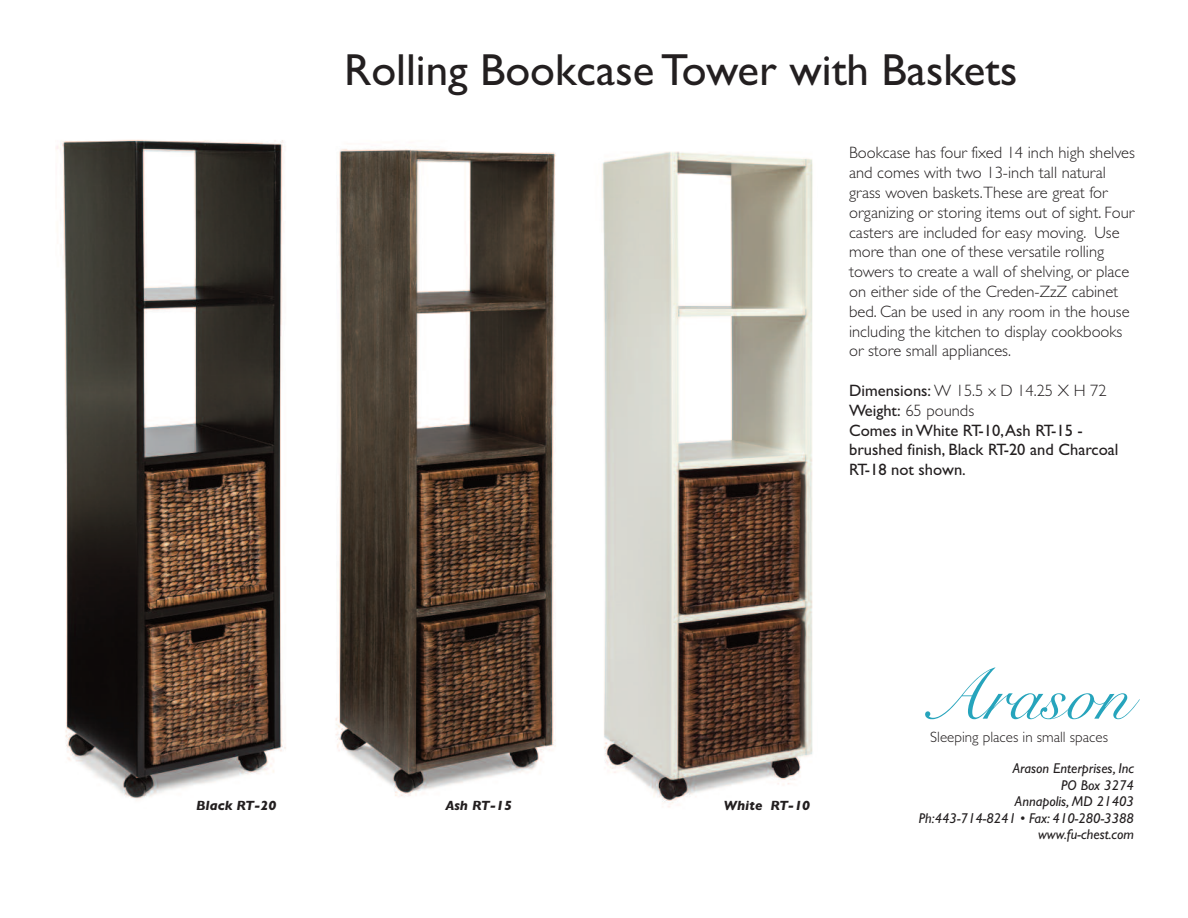
<style>
.page{position:relative;width:1188px;height:918px;background:#fff}
.page>*{position:absolute;margin:0;border:0;box-sizing:border-box;transform-origin:0 0}
.t1{font:72px "Snell Roundhand";color:#26a4bc}
.t2{font:45px "Gill Sans";color:#231f20}
.t3{font:300 16.5px/19.8px "Gill Sans";color:#231f20}
.t4{font:16.5px/19.8px "Gill Sans";color:#231f20}
.t5{font:300 15px "Gill Sans";color:#231f20}
.t6{font:italic 14.25px/16.5px "Gill Sans";color:#231f20;text-align:right}
.t7{font:italic 700 13.5px "Gill Sans";color:#231f20}
.s1{font-weight:300}
</style>
<div class="page">
<img style="left:335px;top:149px;width:221px;height:647px">
<img style="left:56px;top:139px;width:230px;height:661px">
<img style="left:602px;top:151px;width:211px;height:656px">
<h2 class="t2" style="left:344px;top:43px;width:675px">Rolling Bookcase Tower with Baskets</h2>
<p class="t3" style="left:849px;top:143px;width:287px">Bookcase has four fixed 14 inch high shelves and comes with two 13-inch tall natural grass woven baskets.These are great for organizing or storing items out of sight. Four casters are included for easy moving. Use more than one of these versatile rolling towers to create a wall of shelving, or place on either side of the Creden-ZzZ cabinet bed. Can be used in any room in the house including the kitchen to display cookbooks or store small appliances.</p>
<p class="t4" style="left:849px;top:380px;width:271px">Dimensions: <span class="s1">W 15.5 x D 14.25 X H 72<br></span>Weight: <span class="s1">65 pounds<br></span>Comes inWhite RT-10,Ash RT-15 - brushed finish, Black RT-20 and Charcoal<br>RT-18 not shown.</p>
<p class="t7" style="left:196px;top:798px;width:82px">Black RT-20</p>
<p class="t7" style="left:445px;top:798px;width:68px">Ash RT-15</p>
<p class="t7" style="left:724px;top:798px;width:88px">White RT-10</p>
<h1 class="t1" style="left:919px;top:654px;width:213px">Arason</h1>
<p class="t5" style="left:930px;top:728px;width:179px">Sleeping places in small spaces</p>
<p class="t6" style="left:919px;top:760px;width:217px">Arason Enterprises, Inc<br>PO Box 3274<br>Annapolis, MD 21403<br>Ph:443-714-8241 • Fax: 410-280-3388 www.fu-chest.com</p>
</div>
